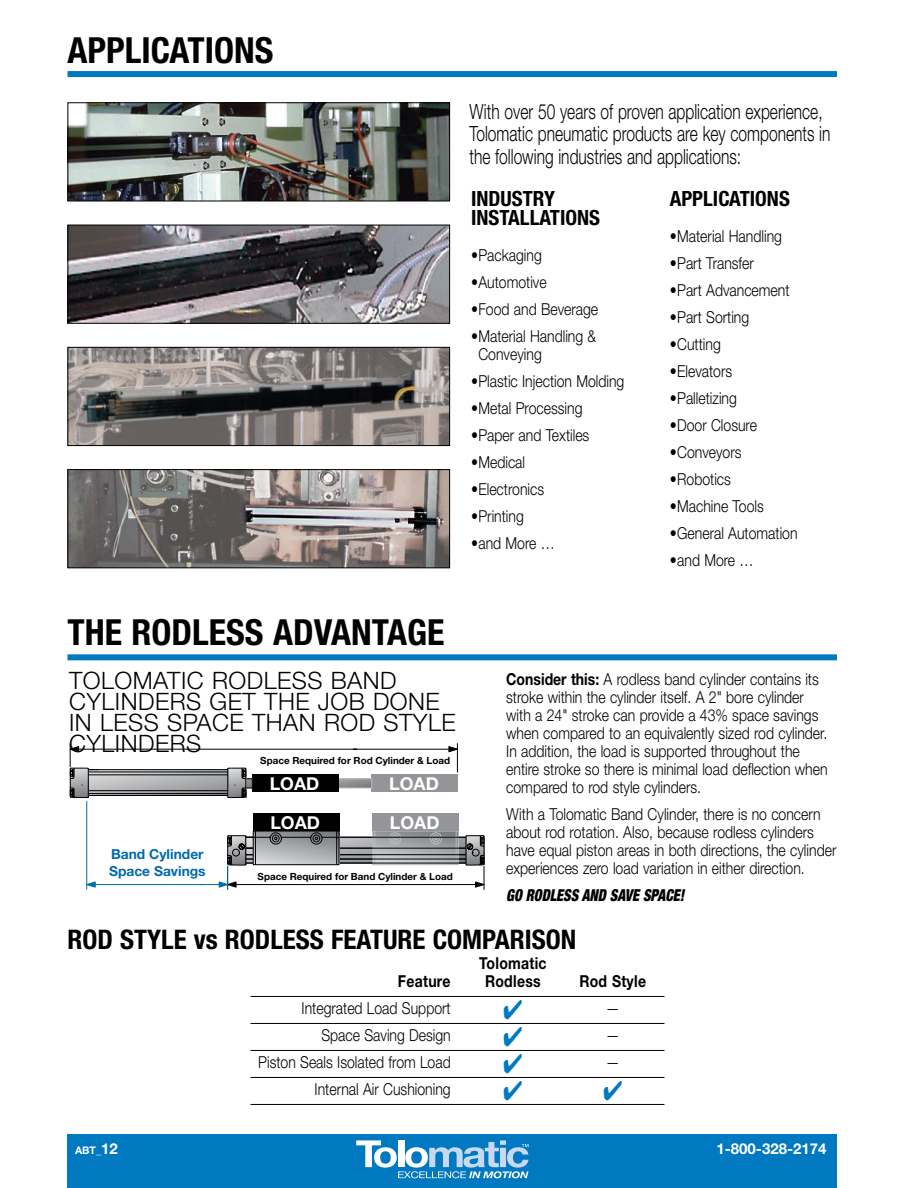
<style>
.page{position:relative;width:918px;height:1188px;background:#fff}
.page>*{position:absolute;margin:0;border:0;box-sizing:border-box;transform-origin:0 0}
.t1{font:700 condensed 36px "Helvetica Neue LT Std";color:#000}
.t2{font:700 condensed 27px "Helvetica Neue LT Std";color:#000}
.t3{font:300 24px/21px "Helvetica Neue LT Std";letter-spacing:.02em;color:#000}
.t4{font:300 21px/22.5px "Helvetica Neue LT Std";color:#000;scale:.74 1}
.t5{font:700 condensed 21px/19.5px "Helvetica Neue LT Std";color:#000}
.t6{font:700 17.7px "Helvetica Neue";color:#fff}
.t7{font:300 16.5px/18px "Helvetica Neue LT Std";color:#000;scale:.85 1}
.t8{font:700 16.5px "Helvetica Neue LT Std";letter-spacing:.02em;color:#000;scale:.85 1}
.t9{font:italic 900 condensed 16.5px "Helvetica Neue LT Std";color:#000;scale:.85 1}
.t10{font:700 15px "Helvetica Neue LT Std";color:#fff}
.t11{font:700 13.8px/16.8px "Helvetica Neue";color:#006bad}
.t12{font:700 10.5px "Helvetica Neue LT Std";color:#fff}
.t13{font:700 9.9px "Helvetica Neue";color:#000}
.s1{font-weight:700}
.s2{font-size:15px}
</style>
<div class="page">
<div style="left:68px;top:71px;width:769px;height:6px;background:#0079c1"></div>
<div style="left:68px;top:1134px;width:769px;height:54px;background:#0079c1"></div>
<svg style="left:356px;top:1140px;width:173px;height:38px"></svg>
<img style="left:70px;top:104px;width:378px;height:95px">
<div style="left:68px;top:102px;width:382px;height:99px;border:1px solid #000"></div>
<img style="left:70px;top:227px;width:378px;height:95px">
<div style="left:68px;top:225px;width:382px;height:99px;border:1px solid #000"></div>
<img style="left:70px;top:349px;width:378px;height:95px">
<div style="left:68px;top:347px;width:382px;height:99px;border:1px solid #000"></div>
<img style="left:70px;top:471px;width:378px;height:95px">
<div style="left:68px;top:469px;width:382px;height:99px;border:1px solid #000"></div>
<div style="left:372px;top:813px;width:87px;height:18px;background:#939598"></div>
<div style="left:372px;top:774px;width:86px;height:18px;background:#939598"></div>
<svg style="left:338px;top:780px;width:32px;height:6px"></svg>
<div style="left:243px;top:778px;width:129px;height:10px;border:1px solid #bcbec0"></div>
<div style="left:253px;top:813px;width:86px;height:18px;background:#000"></div>
<div style="left:252px;top:774px;width:86px;height:18px;background:#000"></div>
<div style="left:124px;top:779px;width:128px;height:9px;background:#888a8c"></div>
<div style="left:123px;top:778px;width:130px;height:10px;border:1px solid #000"></div>
<hr style="left:86px;top:801px;width:1px;height:88px;background:#006bad">
<hr style="left:87px;top:884px;width:117px;height:1px;background:#006bad">
<svg style="left:86px;top:881px;width:10px;height:7px"></svg>
<svg style="left:201px;top:831px;width:284px;height:59px"></svg>
<hr style="left:457px;top:743px;width:1px;height:30px;background:#000">
<hr style="left:70px;top:749px;width:287px;height:1px;background:#000">
<hr style="left:353px;top:749px;width:104px;height:1px;background:#000">
<svg style="left:448px;top:746px;width:10px;height:7px"></svg>
<svg style="left:70px;top:743px;width:177px;height:56px"></svg>
<hr style="left:88px;top:793px;width:140px;height:1px;background:#000">
<hr style="left:88px;top:795px;width:140px;height:1px;background:#000">
<hr style="left:89px;top:769px;width:139px;height:1px;background:#000">
<hr style="left:89px;top:790px;width:139px;height:1px;background:#000">
<hr style="left:88px;top:775px;width:140px;height:1px;background:#000">
<hr style="left:89px;top:772px;width:139px;height:1px;background:#000">
<div style="left:68px;top:654px;width:769px;height:6px;background:#0079c1"></div>
<hr style="left:251px;top:996px;width:413px;height:1px;background:#000">
<hr style="left:251px;top:1023px;width:413px;height:1px;background:#000">
<hr style="left:251px;top:1050px;width:413px;height:1px;background:#000">
<hr style="left:251px;top:1077px;width:413px;height:1px;background:#000">
<hr style="left:251px;top:1104px;width:413px;height:1px;background:#000">
<h1 class="t1" style="left:68px;top:29px;width:207px">APPLICATIONS</h1>
<p class="t4" style="left:470px;top:100px;width:489px">With over 50 years of proven application experience,<br>Tolomatic pneumatic products are key components in the following industries and applications:</p>
<p class="t5" style="left:471px;top:188px;width:131px">INDUSTRY<br>INSTALLATIONS</p>
<p class="t7" style="left:471px;top:246px;width:85px">•Packaging</p>
<p class="t7" style="left:471px;top:273px;width:91px">•Automotive</p>
<p class="t7" style="left:471px;top:300px;width:151px">•Food and Beverage</p>
<p class="t7" style="left:478px;top:327px;width:140px;text-indent:-7px">•Material Handling &amp;<br>Conveying</p>
<p class="t7" style="left:471px;top:372px;width:182px">•Plastic Injection Molding</p>
<p class="t7" style="left:471px;top:399px;width:133px">•Metal Processing</p>
<p class="t7" style="left:471px;top:426px;width:141px">•Paper and Textiles</p>
<p class="t7" style="left:471px;top:453px;width:65px">•Medical</p>
<p class="t7" style="left:471px;top:480px;width:88px">•Electronics</p>
<p class="t7" style="left:471px;top:507px;width:64px">•Printing</p>
<p class="t7" style="left:471px;top:534px;width:100px">•and More …</p>
<p class="t5" style="left:670px;top:188px;width:122px">APPLICATIONS</p>
<p class="t7" style="left:670px;top:227px;width:134px">•Material Handling</p>
<p class="t7" style="left:670px;top:254px;width:101px">•Part Transfer</p>
<p class="t7" style="left:670px;top:281px;width:142px">•Part Advancement</p>
<p class="t7" style="left:670px;top:308px;width:95px">•Part Sorting</p>
<p class="t7" style="left:670px;top:335px;width:62px">•Cutting</p>
<p class="t7" style="left:670px;top:362px;width:75px">•Elevators</p>
<p class="t7" style="left:670px;top:389px;width:81px">•Palletizing</p>
<p class="t7" style="left:670px;top:416px;width:104px">•Door Closure</p>
<p class="t7" style="left:670px;top:443px;width:86px">•Conveyors</p>
<p class="t7" style="left:670px;top:470px;width:74px">•Robotics</p>
<p class="t7" style="left:670px;top:497px;width:112px">•Machine Tools</p>
<p class="t7" style="left:670px;top:524px;width:152px">•General Automation</p>
<p class="t7" style="left:670px;top:551px;width:100px">•and More …</p>
<h1 class="t1" style="left:68px;top:610px;width:379px">THE RODLESS ADVANTAGE</h1>
<h3 class="t3" style="left:69px;top:670px;width:388px">TOLOMATIC RODLESS BAND<br>CYLINDERS GET THE JOB DONE<br>IN LESS SPACE THAN ROD STYLE<br>CYLINDERS</h3>
<p class="t7" style="left:506px;top:670px;width:380px"><span class="s1">Consider this:</span> A rodless band cylinder contains its stroke within the cylinder itself. A 2" bore cylinder with a 24" stroke can provide a 43% space savings when compared to an equivalently sized rod cylinder.<br>In addition, the load is supported throughout the entire stroke so there is minimal load deflection when compared to rod style cylinders.</p>
<p class="t7" style="left:506px;top:805px;width:390px">With a Tolomatic Band Cylinder, there is no concern about rod rotation. Also, because rodless cylinders have equal piston areas in both directions, the cylinder experiences zero load variation in either direction.</p>
<p class="t9" style="left:506px;top:885px;width:211px">GO RODLESS AND SAVE SPACE!</p>
<p class="t13" style="left:260px;top:754px;width:191px">Space Required for Rod Cylinder &amp; Load</p>
<p class="t6" style="left:270px;top:773px;width:51px">LOAD</p>
<p class="t6" style="left:389px;top:773px;width:51px">LOAD</p>
<p class="t6" style="left:270px;top:812px;width:51px">LOAD</p>
<p class="t6" style="left:390px;top:812px;width:51px">LOAD</p>
<p class="t11" style="left:109px;top:845px;width:98px">Band Cylinder<br>Space Savings</p>
<p class="t13" style="left:258px;top:870px;width:197px">Space Required for Band Cylinder &amp; Load</p>
<h2 class="t2" style="left:68px;top:923px;width:510px">ROD STYLE vs RODLESS FEATURE COMPARISON</h2>
<p class="t8" style="left:479px;top:953px;width:81px">Tolomatic</p>
<p class="t8" style="left:398px;top:971px;width:63px">Feature</p>
<p class="t8" style="left:485px;top:971px;width:67px">Rodless</p>
<p class="t8" style="left:579px;top:971px;width:80px">Rod Style</p>
<p class="t7" style="left:302px;top:999px;width:177px">Integrated Load Support</p>
<p class="t7" style="left:606px;top:999px;width:18px">—</p>
<p class="t7" style="left:321px;top:1026px;width:154px">Space Saving Design</p>
<p class="t7" style="left:606px;top:1026px;width:18px">—</p>
<p class="t7" style="left:258px;top:1053px;width:228px">Piston Seals Isolated from Load</p>
<p class="t7" style="left:606px;top:1053px;width:18px">—</p>
<p class="t7" style="left:315px;top:1080px;width:162px">Internal Air Cushioning</p>
<p class="t12" style="left:75px;top:1144px;width:44px">ABT_<span class="s2">12</span></p>
<p class="t10" style="left:716px;top:1140px;width:112px">1-800-328-2174</p>
</div>
